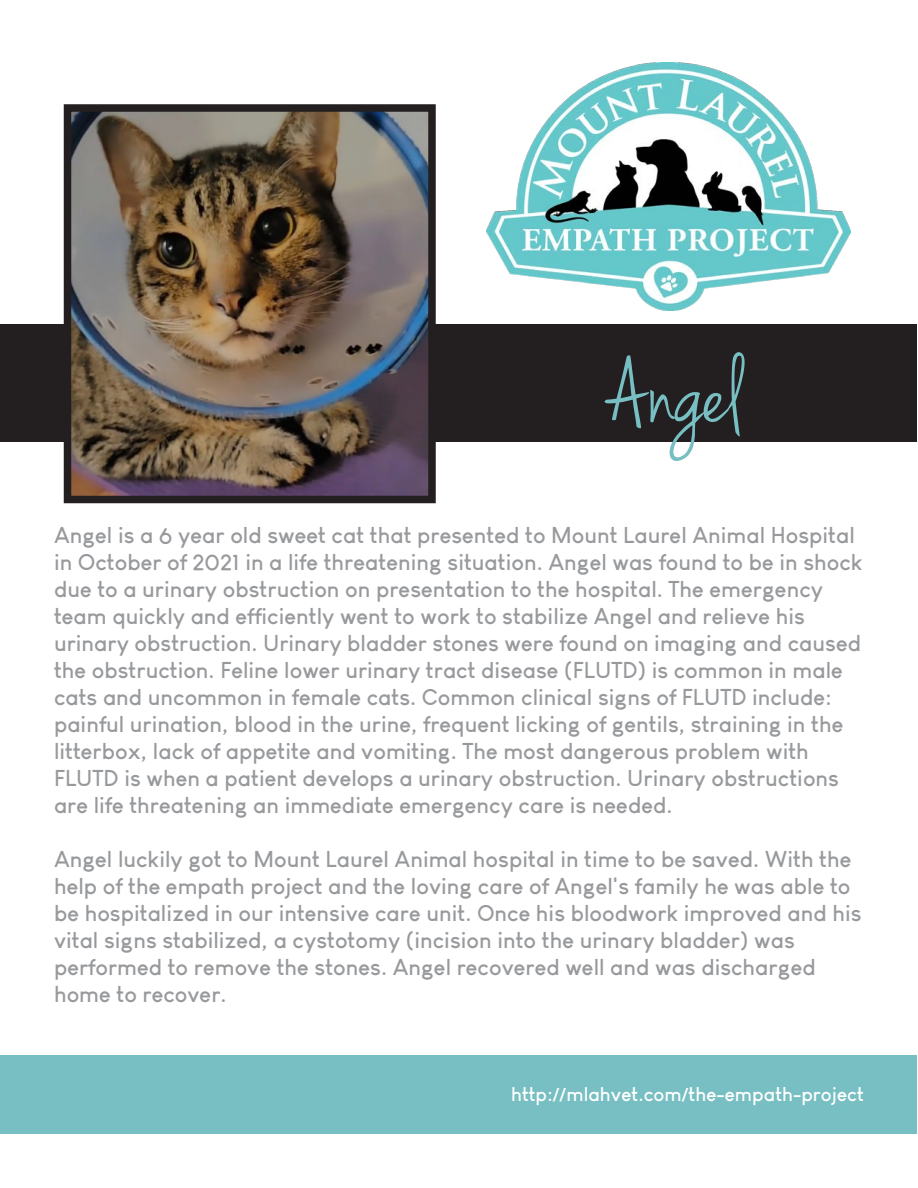
<style>
.page{position:relative;width:918px;height:1188px;background:#fff}
.page>*{position:absolute;margin:0;border:0;box-sizing:border-box;transform-origin:0 0}
.t1{font:100.5px "Jenna Sue";letter-spacing:-.01em;color:#77bfc2}
.t2{font:700 22.5px/27px "Louis George Cafe";color:#97999c}
.t3{font:700 19.5px "Louis George Cafe";color:#fff}
</style>
<div class="page">
<div style="left:1px;top:1055px;width:916px;height:78px;background:#77bfc2"></div>
<div style="left:1px;top:325px;width:916px;height:117px;background:#231f20"></div>
<img style="left:73px;top:113px;width:354px;height:381px">
<div style="left:64px;top:104px;width:372px;height:399px;border:8px solid #231f20"></div>
<img style="left:486px;top:62px;width:364px;height:248px">
<p class="t1" style="left:607px;top:335px;width:136px">Angel</p>
<p class="t2" style="left:54px;top:522px;width:810px">Angel is a 6 year old sweet cat that presented to Mount Laurel Animal Hospital in October of 2021 in a life threatening situation. Angel was found to be in shock due to a urinary obstruction on presentation to the hospital. The emergency team quickly and efficiently went to work to stabilize Angel and relieve his</p>
<p class="t2" style="left:54px;top:630px;width:809px">urinary obstruction. Urinary bladder stones were found on imaging and caused the obstruction. Feline lower urinary tract disease (FLUTD) is common in male cats and uncommon in female cats. Common clinical signs of FLUTD include: painful urination, blood in the urine, frequent licking of gentils, straining in the litterbox, lack of appetite and vomiting. The most dangerous problem with FLUTD is when a patient develops a urinary obstruction. Urinary obstructions are life threatening an immediate emergency care is needed.</p>
<p class="t2" style="left:54px;top:846px;width:809px">Angel luckily got to Mount Laurel Animal hospital in time to be saved. With the help of the empath project and the loving care of Angel's family he was able to be hospitalized in our intensive care unit. Once his bloodwork improved and his vital signs stabilized, a cystotomy (incision into the urinary bladder) was</p>
<p class="t2" style="left:54px;top:954px;width:763px">performed to remove the stones. Angel recovered well and was discharged home to recover.</p>
<p class="t3" style="left:511px;top:1082px;width:354px">http://mlahvet.com/the-empath-project</p>
</div>
